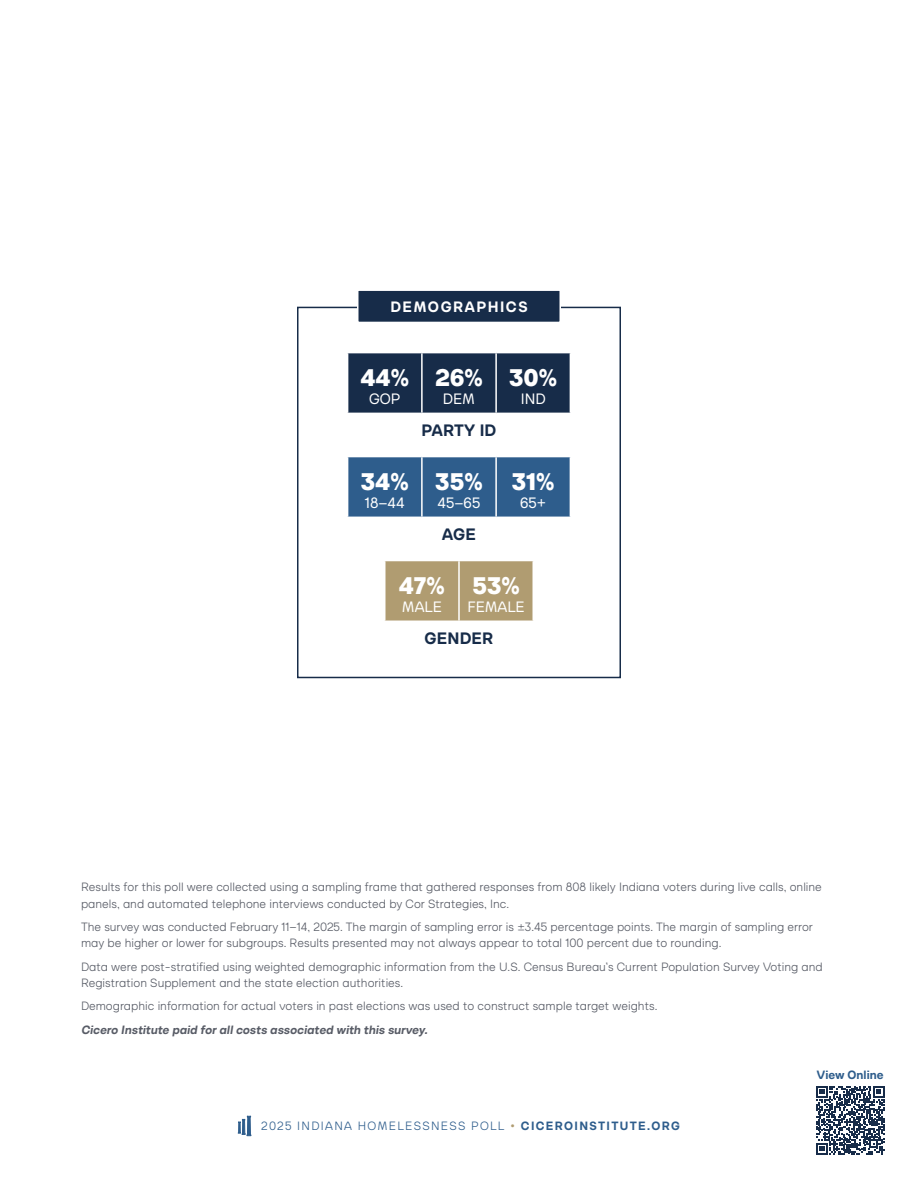
<style>
.page{position:relative;width:918px;height:1188px;background:#fff}
.page>*{position:absolute;margin:0;border:0;box-sizing:border-box;transform-origin:0 0}
.t1{font:900 24px "Alexer Pro";color:#fff}
.t2{font:700 16.5px "Alexer Pro";letter-spacing:.01em;color:#172c49}
.t3{font:15px "Alexer Pro";color:#fff}
.t4{font:700 15px "Alexer Pro";letter-spacing:.1em;color:#fff}
.t5{font:300 12px/16.5px "Alexer Pro";color:#585c66}
.t6{font:italic 700 12px "Alexer Pro";color:#585c66}
.t7{font:300 12px "Alexer Pro";letter-spacing:.11em;color:#2e5d8c}
.t8{font:700 12px "Alexer Pro";color:#2e5d8c}
.s1{color:#b09c71}
.s2{font-weight:700}
</style>
<div class="page">
<svg style="left:238px;top:1115px;width:14px;height:22px"></svg>
<svg style="left:816px;top:1086px;width:68px;height:68px"></svg>
<div style="left:348px;top:353px;width:222px;height:60px;background:#172c49"></div>
<hr style="left:421px;top:353px;width:2px;height:60px;background:#fff">
<hr style="left:495px;top:353px;width:2px;height:60px;background:#fff">
<div style="left:348px;top:457px;width:222px;height:60px;background:#2e5d8c"></div>
<hr style="left:421px;top:457px;width:2px;height:60px;background:#fff">
<hr style="left:495px;top:457px;width:2px;height:60px;background:#fff">
<div style="left:386px;top:561px;width:146px;height:60px;background:#b09c71"></div>
<hr style="left:458px;top:561px;width:2px;height:60px;background:#fff">
<div style="left:297px;top:307px;width:324px;height:371px;border:2px solid #172c49"></div>
<div style="left:358px;top:290px;width:202px;height:32px;background:#172c49"></div>
<div style="left:357px;top:289px;width:204px;height:34px;border:2px solid #fff"></div>
<p class="t4" style="left:390px;top:297px;width:139px">DEMOGRAPHICS</p>
<p class="t1" style="left:360px;top:362px;width:50px">44%</p>
<p class="t3" style="left:369px;top:389px;width:33px">GOP</p>
<p class="t1" style="left:435px;top:362px;width:49px">26%</p>
<p class="t3" style="left:443px;top:389px;width:34px">DEM</p>
<p class="t2" style="left:422px;top:419px;width:76px">PARTY ID</p>
<p class="t1" style="left:509px;top:362px;width:50px">30%</p>
<p class="t3" style="left:521px;top:389px;width:26px">IND</p>
<p class="t1" style="left:361px;top:466px;width:49px">34%</p>
<p class="t3" style="left:365px;top:493px;width:41px">18–44</p>
<p class="t1" style="left:435px;top:466px;width:49px">35%</p>
<p class="t3" style="left:438px;top:493px;width:44px">45–65</p>
<p class="t1" style="left:512px;top:466px;width:44px">31%</p>
<p class="t3" style="left:520px;top:493px;width:28px">65+</p>
<p class="t2" style="left:442px;top:523px;width:35px">AGE</p>
<p class="t1" style="left:399px;top:570px;width:48px">47%</p>
<p class="t3" style="left:402px;top:597px;width:41px">MALE</p>
<p class="t1" style="left:472px;top:570px;width:49px">53%</p>
<p class="t3" style="left:467px;top:597px;width:59px">FEMALE</p>
<p class="t2" style="left:425px;top:627px;width:70px">GENDER</p>
<p class="t5" style="left:81px;top:878px;width:742px">Results for this poll were collected using a sampling frame that gathered responses from 808 likely Indiana voters during live calls, online panels, and automated telephone interviews conducted by Cor Strategies, Inc.</p>
<p class="t5" style="left:81px;top:918px;width:734px">The survey was conducted February 11–14, 2025. The margin of sampling error is ±3.45 percentage points. The margin of sampling error may be higher or lower for subgroups. Results presented may not always appear to total 100 percent due to rounding.</p>
<p class="t5" style="left:81px;top:958px;width:743px">Data were post-stratified using weighted demographic information from the U.S. Census Bureau’s Current Population Survey Voting and<br>Registration Supplement and the state election authorities.</p>
<p class="t5" style="left:81px;top:997px;width:578px">Demographic information for actual voters in past elections was used to construct sample target weights.</p>
<p class="t6" style="left:81px;top:1022px;width:348px">Cicero Institute paid for all costs associated with this survey.</p>
<p class="t7" style="left:261px;top:1118px;width:420px">2025 INDIANA HOMELESSNESS POLL <span class="s1">•</span> <span class="s2">CICEROINSTITUTE.ORG</span></p>
<p class="t8" style="left:817px;top:1067px;width:68px">View Online</p>
</div>
